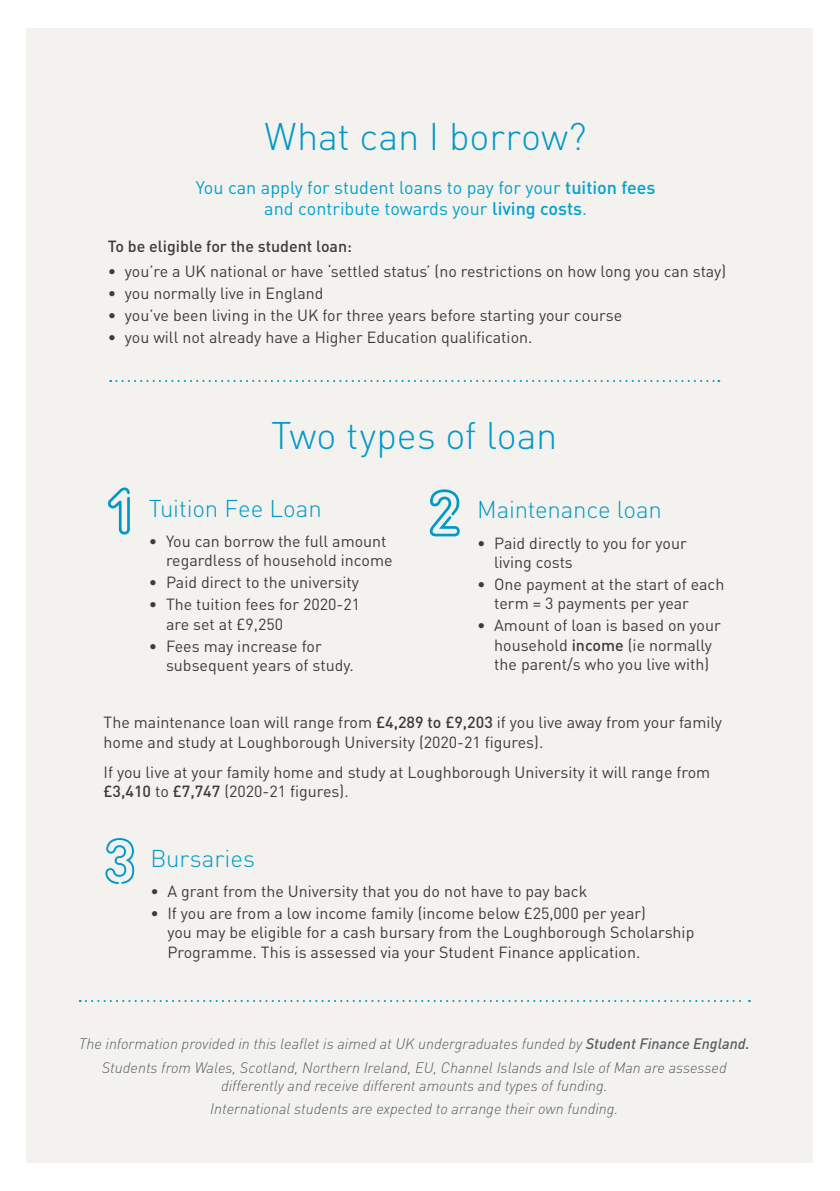
<style>
.page{position:relative;width:840px;height:1191px;background:#fff}
.page>*{position:absolute;margin:0;border:0;box-sizing:border-box;transform-origin:0 0}
.t1{font:300 38px "DINOT";color:#009ac7}
.t2{font:300 24px "DINOT";letter-spacing:-.005em;color:#009cc5}
.t3{font:18px/21.6px "DINOT";color:#00a2cd;text-align:center}
.t4{font:16px/19.2px "DINOT";color:#3c3c3b}
.t5{font:500 16px "DINOT";color:#3c3c3b}
.t6{font:italic 300 15px/23.6px "DINOT";color:#575e62;text-align:center}
.s1{font-weight:500}
</style>
<div class="page">
<div style="left:27px;top:28px;width:785px;height:1134px;background:#f4f2ef"></div>
<svg style="left:107px;top:487px;width:23px;height:48px"></svg>
<svg style="left:429px;top:489px;width:31px;height:48px"></svg>
<svg style="left:105px;top:837px;width:30px;height:48px"></svg>
<svg style="left:80px;top:1000px;width:669px;height:2px"></svg>
<svg style="left:110px;top:380px;width:609px;height:2px"></svg>
<h1 class="t1" style="left:264px;top:112px;width:323px">What can I borrow?</h1>
<p class="t3" style="left:196px;top:176px;width:461px">You can apply for student loans to pay for your <span class="s1">tuition fees </span>and contribute towards your <span class="s1">living costs</span>.</p>
<p class="t5" style="left:108px;top:236px;width:245px">To be eligible for the student loan:</p>
<p class="t4" style="left:108px;top:261px;width:619px">• you’re a UK national or have ‘settled status’ (no restrictions on how long you can stay)</p>
<p class="t4" style="left:108px;top:283px;width:217px">• you normally live in England</p>
<p class="t4" style="left:108px;top:305px;width:515px">• you’ve been living in the UK for three years before starting your course</p>
<p class="t4" style="left:108px;top:327px;width:426px">• you will not already have a Higher Education qualification.</p>
<h1 class="t1" style="left:271px;top:412px;width:288px">Two types of loan</h1>
<h2 class="t2" style="left:149px;top:493px;width:174px">Tuition Fee Loan</h2>
<p class="t4" style="left:166px;top:531px;width:228px;text-indent:-17px">• You can borrow the full amount regardless of household income</p>
<p class="t4" style="left:149px;top:572px;width:211px">• Paid direct to the university</p>
<p class="t4" style="left:166px;top:594px;width:195px;text-indent:-17px">• The tuition fees for 2020-21 are set at £9,250</p>
<p class="t4" style="left:166px;top:636px;width:189px;text-indent:-17px">• Fees may increase for subsequent years of study.</p>
<h2 class="t2" style="left:477px;top:495px;width:186px">Maintenance loan</h2>
<p class="t4" style="left:494px;top:533px;width:194px;text-indent:-17px">• Paid directly to you for your living costs</p>
<p class="t4" style="left:494px;top:574px;width:232px;text-indent:-17px">• One payment at the start of each term = 3 payments per year</p>
<p class="t4" style="left:477px;top:616px;width:245px;text-align:center">• Amount of loan is based on your household <span class="s1">income</span> (ie normally the parent/s who you live with)</p>
<p class="t4" style="left:103px;top:712px;width:619px">The maintenance loan will range from <span class="s1">£4,289 to £9,203</span> if you live away from your family home and study at Loughborough University (2020-21 figures).</p>
<p class="t4" style="left:103px;top:762px;width:608px">If you live at your family home and study at Loughborough University it will range from <span class="s1">£3,410</span> to <span class="s1">£7,747</span> (2020-21 figures).</p>
<h2 class="t2" style="left:150px;top:843px;width:106px">Bursaries</h2>
<p class="t4" style="left:150px;top:881px;width:438px">• A grant from the University that you do not have to pay back</p>
<p class="t4" style="left:167px;top:903px;width:528px;text-indent:-17px">• If you are from a low income family (income below £25,000 per year)<br>you may be eligible for a cash bursary from the Loughborough Scholarship<br>Programme. This is assessed via your Student Finance application.</p>
<p class="t6" style="left:79px;top:1031px;width:672px">The information provided in this leaflet is aimed at UK undergraduates funded by <span class="s1">Student Finance England.<br></span>Students from Wales, Scotland, Northern Ireland, EU, Channel Islands and Isle of Man are assessed</p>
<p class="t6" style="left:210px;top:1073px;width:409px">differently and receive different amounts and types of funding.<br>International students are expected to arrange their own funding.</p>
</div>
